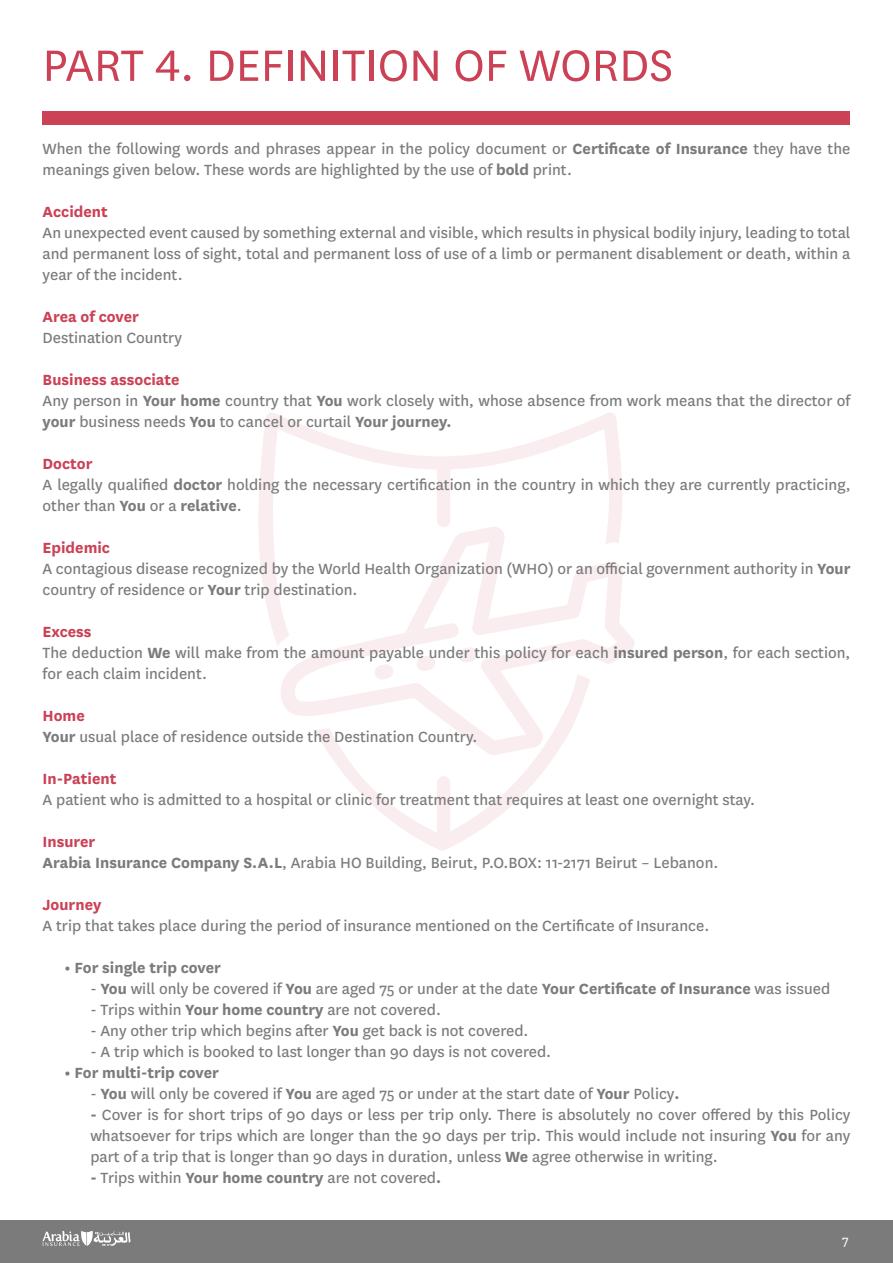
<style>
.page{position:relative;width:893px;height:1263px;background:#fff}
.page>*{position:absolute;margin:0;border:0;box-sizing:border-box;transform-origin:0 0}
.t1{font:51.3px "National";color:#cb4156}
.t2{font:17.25px/21px "National";color:#7c7b7b}
.t3{font:700 17.25px "National";color:#7c7b7b}
.t4{font:700 17.25px "National";color:#cb4156}
.t5{font:15px "National";color:#fff}
.s1{font-weight:700}
.s2{font-weight:700;color:#cb4156}
</style>
<div class="page">
<div style="left:0;top:1220px;width:893px;height:43px;background:#7c7b7b"></div>
<svg style="left:43px;top:1231px;width:87px;height:15px"></svg>
<svg style="left:258px;top:413px;width:364px;height:233px"></svg>
<svg style="left:331px;top:756px;width:223px;height:94px"></svg>
<svg style="left:279px;top:526px;width:356px;height:230px"></svg>
<svg style="left:374px;top:663px;width:20px;height:17px"></svg>
<svg style="left:402px;top:623px;width:76px;height:48px"></svg>
<div style="left:43px;top:111px;width:807px;height:13px;background:#cb4156"></div>
<h1 class="t1" style="left:43px;top:32px;width:632px">PART 4. DEFINITION OF WORDS</h1>
<p class="t2" style="left:43px;top:138px;width:809px">When the following words and phrases appear in the policy document or <span class="s1">Certificate of Insurance</span> they have the meanings given below. These words are highlighted by the use of <span class="s1">bold</span> print.</p>
<p class="t4" style="left:43px;top:200px;width:67px">Accident</p>
<p class="t2" style="left:43px;top:222px;width:809px;text-align:justify">An unexpected event caused by something external and visible, which results in physical bodily injury, leading to total and permanent loss of sight, total and permanent loss of use of a limb or permanent disablement or death, within a year of the incident.</p>
<p class="t4" style="left:43px;top:305px;width:98px">Area of cover</p>
<p class="t2" style="left:43px;top:327px;width:141px">Destination Country</p>
<p class="t2" style="left:43px;top:369px;width:809px"><span class="s2">Business associate<br></span>Any person in <span class="s1">Your home</span> country that <span class="s1">You</span> work closely with, whose absence from work means that the director of <span class="s1">your</span> business needs <span class="s1">You</span> to cancel or curtail <span class="s1">Your journey.</span></p>
<p class="t2" style="left:43px;top:453px;width:809px"><span class="s2">Doctor<br></span>A legally qualified <span class="s1">doctor</span> holding the necessary certification in the country in which they are currently practicing, other than <span class="s1">You</span> or a <span class="s1">relative</span>.</p>
<p class="t2" style="left:43px;top:537px;width:809px"><span class="s2">Epidemic<br></span>A contagious disease recognized by the World Health Organization (WHO) or an official government authority in <span class="s1">Your </span>country of residence or <span class="s1">Your</span> trip destination.</p>
<p class="t2" style="left:43px;top:621px;width:809px"><span class="s2">Excess<br></span>The deduction <span class="s1">We</span> will make from the amount payable under this policy for each <span class="s1">insured person</span>, for each section, for each claim incident.</p>
<p class="t2" style="left:43px;top:705px;width:436px"><span class="s2">Home<br></span><span class="s1">Your</span> usual place of residence outside the Destination Country.</p>
<p class="t4" style="left:43px;top:767px;width:75px">In-Patient</p>
<p class="t2" style="left:43px;top:789px;width:714px">A patient who is admitted to a hospital or clinic for treatment that requires at least one overnight stay.</p>
<p class="t2" style="left:43px;top:831px;width:677px"><span class="s2">Insurer<br></span><span class="s1">Arabia Insurance Company S.A.L</span>, Arabia HO Building, Beirut, P.O.BOX: 11-2171 Beirut – Lebanon.</p>
<p class="t4" style="left:43px;top:893px;width:60px">Journey</p>
<p class="t2" style="left:43px;top:915px;width:668px">A trip that takes place during the period of insurance mentioned on the Certificate of Insurance.</p>
<p class="t3" style="left:65px;top:956px;width:158px">• For single trip cover</p>
<p class="t2" style="left:90px;top:978px;width:741px">- <span class="s1">You</span> will only be covered if <span class="s1">You</span> are aged 75 or under at the date <span class="s1">Your Certificate of Insurance</span> was issued</p>
<p class="t2" style="left:90px;top:999px;width:352px">- Trips within <span class="s1">Your home country</span> are not covered.</p>
<p class="t2" style="left:90px;top:1020px;width:440px">- Any other trip which begins after <span class="s1">You</span> get back is not covered.</p>
<p class="t2" style="left:90px;top:1041px;width:462px">- A trip which is booked to last longer than 90 days is not covered.</p>
<p class="t3" style="left:65px;top:1061px;width:156px">• For multi-trip cover</p>
<p class="t2" style="left:90px;top:1083px;width:591px">- <span class="s1">You</span> will only be covered if <span class="s1">You</span> are aged 75 or under at the start date of <span class="s1">Your</span> Policy<span class="s1">.</span></p>
<p class="t2" style="left:90px;top:1104px;width:762px;text-align:justify"><span class="s1">-</span> Cover is for short trips of 90 days or less per trip only. There is absolutely no cover offered by this Policy whatsoever for trips which are longer than the 90 days per trip. This would include not insuring <span class="s1">You</span> for any part of a trip that is longer than 90 days in duration, unless <span class="s1">We</span> agree otherwise in writing.</p>
<p class="t2" style="left:90px;top:1167px;width:352px"><span class="s1">-</span> Trips within <span class="s1">Your home country</span> are not covered<span class="s1">.</span></p>
<p class="t5" style="left:842px;top:1231px;width:8px">7</p>
</div>
